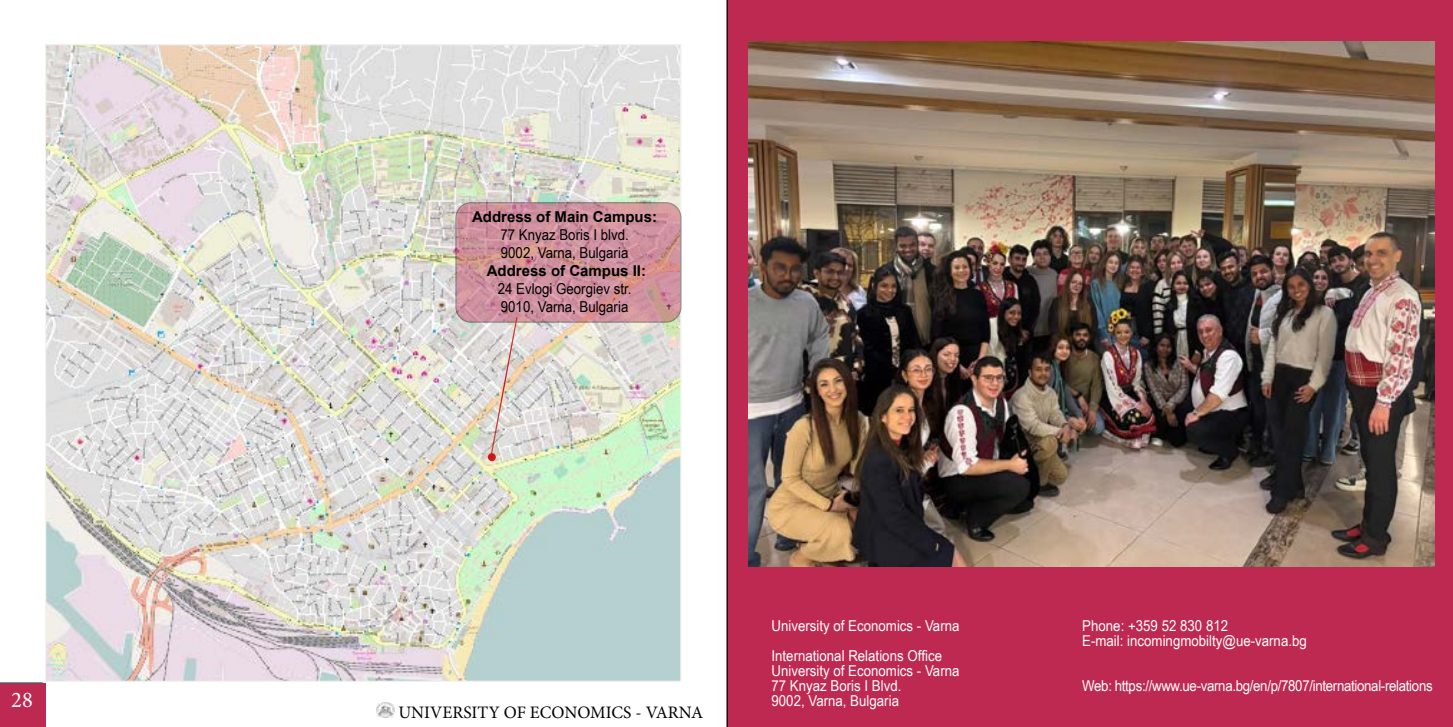
<style>
.page{position:relative;width:1453px;height:727px;background:#fff}
.page>*{position:absolute;margin:0;border:0;box-sizing:border-box;transform-origin:0 0}
.t1{font:700 22.5px "Arial";color:#fff}
.t2{font:22.5px "Minion Pro";color:#fff}
.t3{font:17.5px "Minion Pro";color:#000}
.t4{font:15px/15px "Arial Narrow";color:#fff;scale:1.08 1}
.t5{font:15px/18px "Arial Narrow";color:#000;scale:1.08 1}
.t6{font:15px "Arial Narrow";letter-spacing:-.02em;color:#fff;scale:1.08 1}
.t7{font:700 15px "Arial";color:#000}
.t8{font:15px "Minion Pro";color:#000;scale:1.5 1}
</style>
<div class="page">
<svg style="left:0;top:682px;width:44px;height:1px"></svg>
<img style="left:47px;top:46px;width:632px;height:633px">
<svg style="left:456px;top:203px;width:225px;height:119px;background:#ce909b"></svg>
<div style="left:455px;top:202px;width:226px;height:120px;border:1px solid #000;border-radius:15px"></div>
<div style="left:488px;top:453px;width:8px;height:8px;background:#cd1719;border-radius:50%"></div>
<svg style="left:490px;top:315px;width:28px;height:141px;background:#dbcec9"></svg>
<div style="left:0;top:683px;width:45px;height:43px;background:#be2951"></div>
<img style="left:726px;top:0;width:727px;height:726px">
<img style="left:377px;top:702px;width:17px;height:15px">
<p class="t7" style="left:472px;top:206px;width:187px">Address of Main Campus:</p>
<p class="t5" style="left:500px;top:225px;width:120px">77 Knyaz Boris I blvd.<br>9002, Varna, Bulgaria</p>
<p class="t7" style="left:487px;top:260px;width:161px">Address of Campus II:</p>
<p class="t5" style="left:498px;top:279px;width:125px">24 Evlogi Georgiev str.<br>9010, Varna, Bulgaria</p>
<h1 class="t1" style="left:18px;top:680px;width:27px">28</h1>
<p class="t8" style="left:446px;top:693px;width:34px">dents</p>
<h1 class="t2" style="left:11px;top:684px;width:23px">28</h1>
<p class="t3" style="left:398px;top:700px;width:306px">UNIVERSITY OF ECONOMICS - VARNA</p>
<p class="t4" style="left:771px;top:609px;width:176px;line-height:30px">University of Economics - Varna<br>International Relations Office</p>
<p class="t4" style="left:771px;top:662px;width:176px">University of Economics - Varna<br>77 Knyaz Boris I Blvd.<br>9002, Varna, Bulgaria</p>
<p class="t4" style="left:1082px;top:617px;width:209px">Phone: +359 52 830 812<br>E-mail: incomingmobilty@ue-varna.bg</p>
<p class="t6" style="left:1082px;top:674px;width:326px">Web: https://www.ue-varna.bg/en/p/7807/international-relations</p>
</div>
